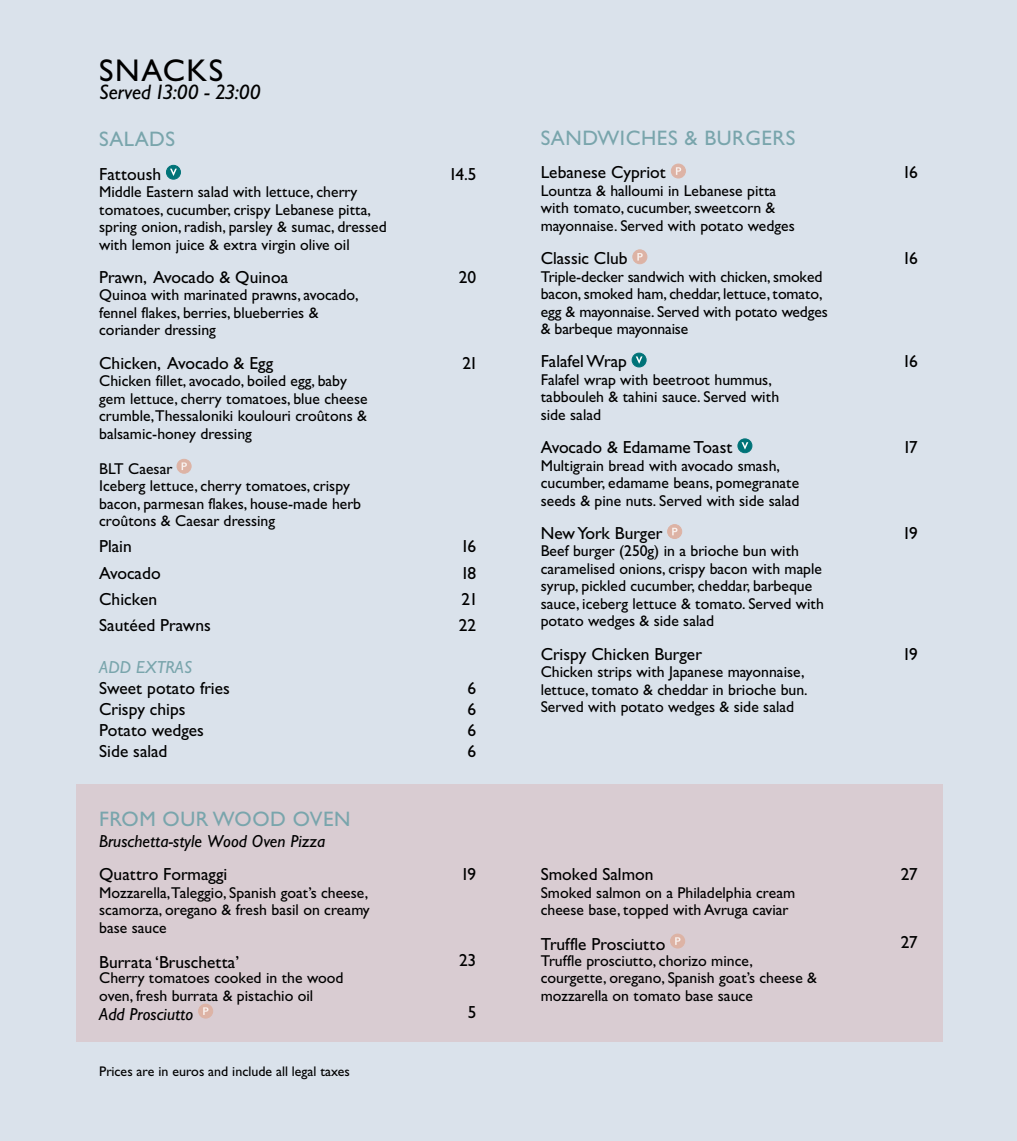
<style>
.page{position:relative;width:1017px;height:1141px;background:#dae2eb}
.page>*{position:absolute;margin:0;border:0;box-sizing:border-box;transform-origin:0 0}
.t1{font:31.5px "Gill Sans Hel";letter-spacing:.05em;color:#000}
.t2{font:21px "Gill Sans Hel";letter-spacing:.025em;color:#79a5ac}
.t3{font:italic 21px "Gill Sans Hel";color:#000}
.t4{font:17.5px "Gill Sans Hel";color:#000}
.t5{font:italic 17.5px "Gill Sans Hel";color:#000}
.t6{font:italic 17.5px "Gill Sans Hel";color:#79a5ac}
.t7{font:15.75px/17.5px "Gill Sans Hel";color:#000}
.t8{font:14px "Gill Sans Hel";color:#000}
</style>
<div class="page">
<div style="left:76px;top:784px;width:867px;height:258px;background:#d9ccd2"></div>
<div style="left:671px;top:164px;width:14px;height:14px;background:#ddb3a5;border-radius:50%"></div>
<div style="left:671px;top:164px;width:15px;height:14px;border:1px solid #ddb3a5;border-radius:50%"></div>
<svg style="left:676px;top:167px;width:5px;height:8px"></svg>
<div style="left:633px;top:250px;width:14px;height:14px;background:#ddb3a5;border-radius:50%"></div>
<div style="left:632px;top:249px;width:15px;height:15px;border:1px solid #ddb3a5;border-radius:50%"></div>
<svg style="left:637px;top:253px;width:6px;height:8px"></svg>
<div style="left:632px;top:353px;width:14px;height:14px;background:#007378;border-radius:50%"></div>
<div style="left:632px;top:353px;width:15px;height:14px;border:1px solid #007378;border-radius:50%"></div>
<svg style="left:636px;top:356px;width:6px;height:8px"></svg>
<div style="left:738px;top:439px;width:14px;height:14px;background:#007378;border-radius:50%"></div>
<div style="left:737px;top:438px;width:15px;height:15px;border:1px solid #007378;border-radius:50%"></div>
<svg style="left:741px;top:442px;width:7px;height:7px"></svg>
<div style="left:668px;top:525px;width:14px;height:13px;background:#ddb3a5;border-radius:50%"></div>
<div style="left:667px;top:524px;width:15px;height:15px;border:1px solid #ddb3a5;border-radius:50%"></div>
<svg style="left:672px;top:528px;width:5px;height:7px"></svg>
<div style="left:671px;top:934px;width:14px;height:14px;background:#ddb3a5;border-radius:50%"></div>
<div style="left:670px;top:934px;width:15px;height:14px;border:1px solid #ddb3a5;border-radius:50%"></div>
<svg style="left:675px;top:937px;width:5px;height:8px"></svg>
<div style="left:166px;top:165px;width:14px;height:14px;background:#007378;border-radius:50%"></div>
<div style="left:166px;top:165px;width:15px;height:15px;border:1px solid #007378;border-radius:50%"></div>
<svg style="left:170px;top:169px;width:7px;height:7px"></svg>
<div style="left:177px;top:459px;width:14px;height:14px;background:#ddb3a5;border-radius:50%"></div>
<div style="left:177px;top:459px;width:15px;height:15px;border:1px solid #ddb3a5;border-radius:50%"></div>
<svg style="left:182px;top:462px;width:5px;height:8px"></svg>
<div style="left:199px;top:1004px;width:14px;height:14px;background:#ddb3a5;border-radius:50%"></div>
<div style="left:198px;top:1004px;width:15px;height:14px;border:1px solid #ddb3a5;border-radius:50%"></div>
<svg style="left:203px;top:1007px;width:5px;height:8px"></svg>
<h1 class="t1" style="left:99px;top:54px;width:126px">SNACKS</h1>
<h2 class="t3" style="left:99px;top:81px;width:163px">Served 13:00 - 23:00</h2>
<h2 class="t2" style="left:99px;top:129px;width:77px">SALADS</h2>
<p class="t4" style="left:99px;top:165px;width:63px">Fattoush</p>
<p class="t4" style="left:451px;top:165px;width:27px">14.5</p>
<p class="t7" style="left:99px;top:183px;width:289px">Middle Eastern salad with lettuce, cherry tomatoes, cucumber, crispy Lebanese pitta, spring onion, radish, parsley &amp; sumac, dressed with lemon juice &amp; extra virgin olive oil</p>
<p class="t4" style="left:99px;top:268px;width:190px">Prawn, Avocado &amp; Quinoa</p>
<p class="t4" style="left:459px;top:268px;width:19px">20</p>
<p class="t7" style="left:99px;top:287px;width:261px">Quinoa with marinated prawns, avocado, fennel flakes, berries, blueberries &amp; coriander dressing</p>
<p class="t4" style="left:99px;top:354px;width:175px">Chicken, Avocado &amp; Egg</p>
<p class="t4" style="left:462px;top:354px;width:15px">21</p>
<p class="t7" style="left:99px;top:372px;width:270px">Chicken fillet, avocado, boiled egg, baby gem lettuce, cherry tomatoes, blue cheese crumble,Thessaloniki koulouri croûtons &amp; balsamic-honey dressing</p>
<p class="t7" style="left:99px;top:460px;width:263px">BLT Caesar<br>Iceberg lettuce, cherry tomatoes, crispy bacon, parmesan flakes, house-made herb croûtons &amp; Caesar dressing</p>
<p class="t4" style="left:99px;top:538px;width:34px">Plain</p>
<p class="t4" style="left:462px;top:538px;width:15px">16</p>
<p class="t4" style="left:99px;top:564px;width:63px">Avocado</p>
<p class="t4" style="left:462px;top:564px;width:15px">18</p>
<p class="t4" style="left:99px;top:590px;width:60px">Chicken</p>
<p class="t4" style="left:461px;top:590px;width:16px">21</p>
<p class="t4" style="left:99px;top:616px;width:113px">Sautéed Prawns</p>
<p class="t4" style="left:459px;top:616px;width:19px">22</p>
<p class="t6" style="left:99px;top:658px;width:94px">ADD EXTRAS</p>
<p class="t4" style="left:99px;top:679px;width:132px">Sweet potato fries</p>
<p class="t4" style="left:467px;top:679px;width:10px">6</p>
<p class="t4" style="left:99px;top:700px;width:88px">Crispy chips</p>
<p class="t4" style="left:467px;top:700px;width:10px">6</p>
<p class="t4" style="left:99px;top:721px;width:106px">Potato wedges</p>
<p class="t4" style="left:467px;top:721px;width:10px">6</p>
<p class="t4" style="left:99px;top:742px;width:70px">Side salad</p>
<p class="t4" style="left:468px;top:742px;width:10px">6</p>
<h2 class="t2" style="left:99px;top:808px;width:253px">FROM OUR WOOD OVEN</h2>
<p class="t5" style="left:99px;top:832px;width:228px">Bruschetta-style Wood Oven Pizza</p>
<p class="t4" style="left:99px;top:865px;width:130px">Quattro Formaggi</p>
<p class="t4" style="left:462px;top:865px;width:15px">19</p>
<p class="t7" style="left:99px;top:884px;width:272px;text-align:justify">Mozzarella,Taleggio, Spanish goat’s cheese, scamorza, oregano &amp; fresh basil on creamy base sauce</p>
<p class="t4" style="left:99px;top:953px;width:142px">Burrata ‘Bruschetta’</p>
<p class="t4" style="left:459px;top:951px;width:19px">23</p>
<p class="t7" style="left:99px;top:970px;width:246px">Cherry tomatoes cooked in the wood oven, fresh burrata &amp; pistachio oil</p>
<p class="t5" style="left:99px;top:1005px;width:96px">Add Prosciutto</p>
<p class="t4" style="left:468px;top:1004px;width:10px">5</p>
<p class="t8" style="left:99px;top:1064px;width:252px">Prices are in euros and include all legal taxes</p>
<h2 class="t2" style="left:541px;top:127px;width:256px">SANDWICHES &amp; BURGERS</h2>
<p class="t4" style="left:541px;top:164px;width:127px">Lebanese Cypriot</p>
<p class="t4" style="left:904px;top:164px;width:15px">16</p>
<p class="t7" style="left:541px;top:182px;width:256px">Lountza &amp; halloumi in Lebanese pitta with tomato, cucumber, sweetcorn &amp; mayonnaise. Served with potato wedges</p>
<p class="t4" style="left:541px;top:249px;width:88px">Classic Club</p>
<p class="t4" style="left:904px;top:249px;width:15px">16</p>
<p class="t7" style="left:541px;top:268px;width:289px">Triple-decker sandwich with chicken, smoked bacon, smoked ham, cheddar, lettuce, tomato, egg &amp; mayonnaise. Served with potato wedges &amp; barbeque mayonnaise</p>
<p class="t4" style="left:541px;top:353px;width:88px">Falafel Wrap</p>
<p class="t4" style="left:904px;top:353px;width:15px">16</p>
<p class="t7" style="left:541px;top:371px;width:240px">Falafel wrap with beetroot hummus, tabbouleh &amp; tahini sauce. Served with side salad</p>
<p class="t4" style="left:541px;top:438px;width:193px">Avocado &amp; Edamame Toast</p>
<p class="t4" style="left:904px;top:438px;width:15px">17</p>
<p class="t7" style="left:541px;top:457px;width:260px">Multigrain bread with avocado smash, cucumber, edamame beans, pomegranate seeds &amp; pine nuts. Served with side salad</p>
<p class="t4" style="left:541px;top:524px;width:123px">New York Burger</p>
<p class="t4" style="left:904px;top:524px;width:15px">19</p>
<p class="t7" style="left:541px;top:543px;width:285px">Beef burger (250g) in a brioche bun with caramelised onions, crispy bacon with maple syrup, pickled cucumber, cheddar, barbeque sauce, iceberg lettuce &amp; tomato. Served with potato wedges &amp; side salad</p>
<p class="t4" style="left:541px;top:645px;width:163px">Crispy Chicken Burger</p>
<p class="t4" style="left:904px;top:645px;width:15px">19</p>
<p class="t7" style="left:541px;top:664px;width:268px">Chicken strips with Japanese mayonnaise, lettuce, tomato &amp; cheddar in brioche bun.<br>Served with potato wedges &amp; side salad</p>
<p class="t4" style="left:541px;top:865px;width:114px">Smoked Salmon</p>
<p class="t4" style="left:901px;top:865px;width:18px">27</p>
<p class="t7" style="left:541px;top:884px;width:256px">Smoked salmon on a Philadelphia cream cheese base, topped with Avruga caviar</p>
<p class="t4" style="left:541px;top:935px;width:126px">Truffle Prosciutto</p>
<p class="t4" style="left:901px;top:934px;width:18px">27</p>
<p class="t7" style="left:541px;top:952px;width:278px">Truffle prosciutto, chorizo mince, courgette, oregano, Spanish goat’s cheese &amp; mozzarella on tomato base sauce</p>
</div>
